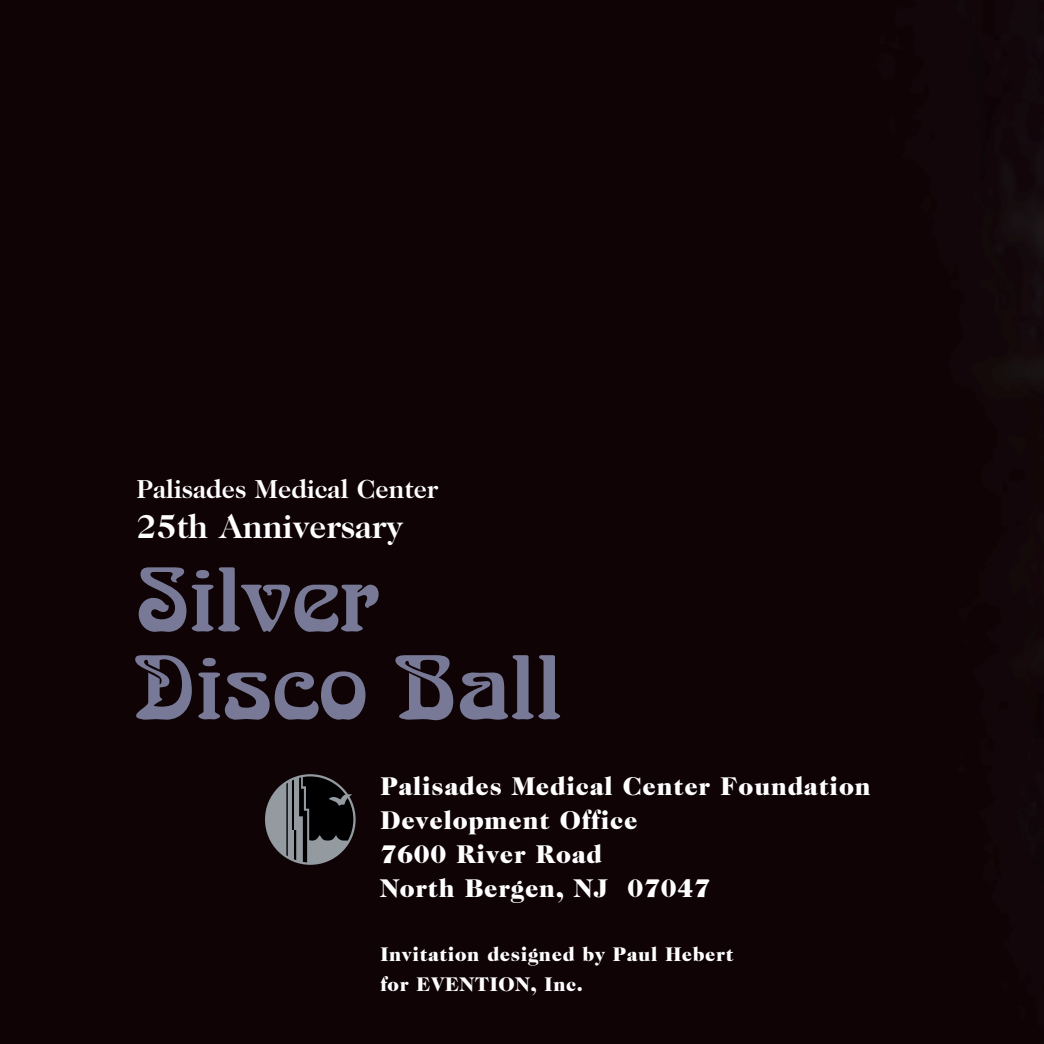
<style>
.page{position:relative;width:1044px;height:1044px;background:#0f0306}
.page>*{position:absolute;margin:0;border:0;box-sizing:border-box;transform-origin:0 0}
.t1{font:89.4px/87.8px "Arnold Boecklin";color:#787996}
.t2{font:700 33.6px "Caslon Two Twenty Four";color:#fff}
.t3{font:700 26.4px "Caslon Two Twenty Four";color:#fff}
.t4{font:900 26px/34px "Caslon Two Twenty Four";letter-spacing:.03em;color:#fff}
.t5{font:900 20px/30px "Caslon Two Twenty Four";letter-spacing:.03em;color:#fff}
</style>
<div class="page">
<div style="left:265px;top:774px;width:91px;height:91px;background:#949ba0;border-radius:50%"></div>
<svg style="left:286px;top:776px;width:67px;height:86px"></svg>
<p class="t3" style="left:136px;top:478px;width:303px">Palisades Medical Center</p>
<p class="t2" style="left:136px;top:513px;width:268px">25th Anniversary</p>
<h1 class="t1" style="left:136px;top:564px;width:428px">Silver<br>Disco Ball</h1>
<p class="t4" style="left:380px;top:772px;width:492px">Palisades Medical Center Foundation<br>Development Office<br>7600 River Road<br>North Bergen, NJ 07047</p>
<p class="t5" style="left:380px;top:941px;width:355px">Invitation designed by Paul Hebert for EVENTION, Inc.</p>
</div>
